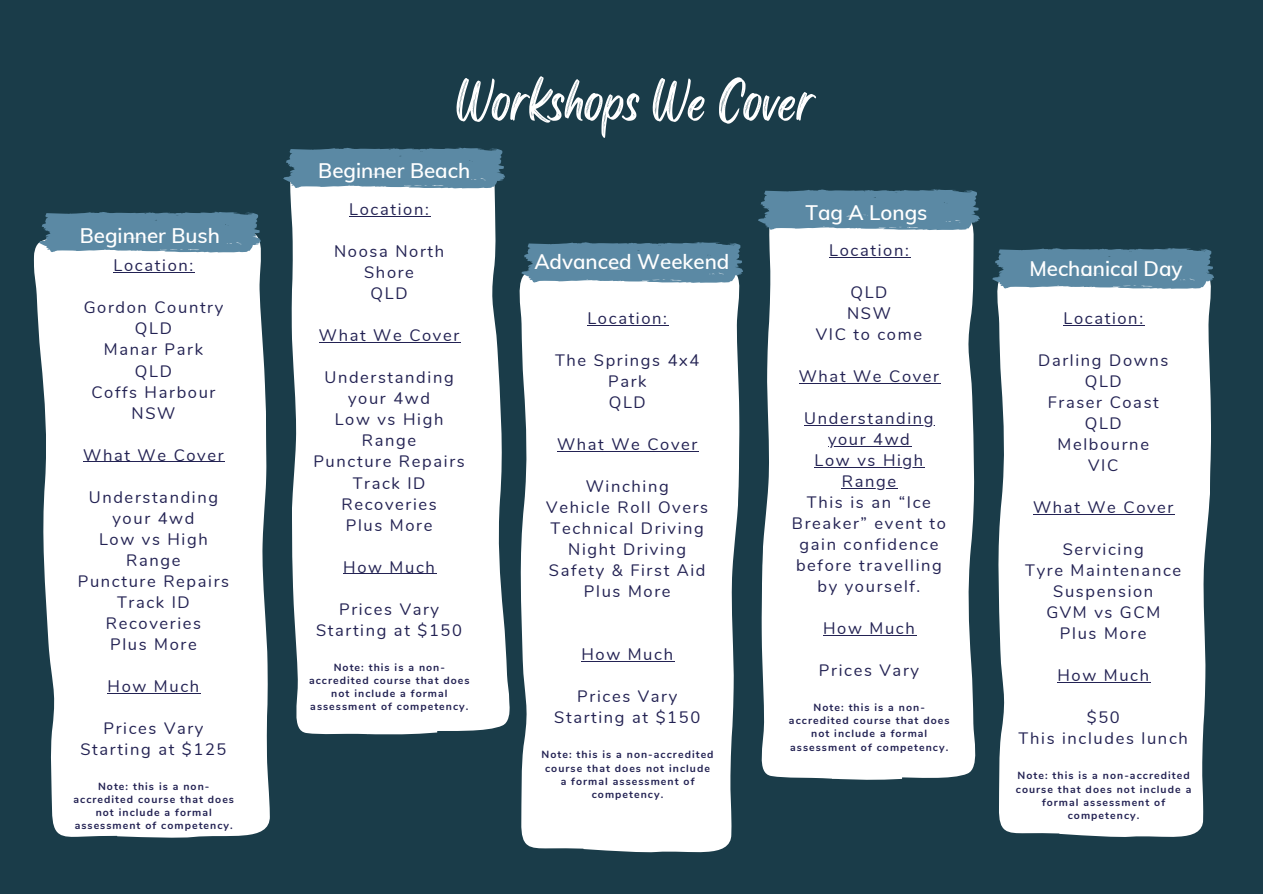
<style>
.page{position:relative;width:1263px;height:894px;background:#fff}
.page>*{position:absolute;margin:0;border:0;box-sizing:border-box;transform-origin:0 0}
.t1{font:52.95px "Black Bones";color:#fff}
.t2{font:600 20.55px "Muli";color:#fff}
.t3{font:16.5px/21px "Nunito";letter-spacing:.1em;color:#232253;text-align:center}
.t4{font:700 10.5px/13.2px "Nunito";letter-spacing:.1em;color:#232253;text-align:center}
</style>
<div class="page">
<div style="left:0;top:0;width:1263px;height:893px;background:#1a3c49"></div>
<svg style="left:997px;top:289px;width:62px;height:545px;fill:#fff"></svg>
<div style="left:1059px;top:289px;width:152px;height:548px;background:#fff"></div>
<svg style="left:33px;top:243px;width:78px;height:594px;fill:#fff"></svg>
<div style="left:111px;top:253px;width:159px;height:585px;background:#fff"></div>
<svg style="left:519px;top:281px;width:64px;height:568px;fill:#fff"></svg>
<div style="left:583px;top:283px;width:157px;height:570px;background:#fff"></div>
<svg style="left:437px;top:189px;width:73px;height:544px;fill:#fff"></svg>
<div style="left:290px;top:189px;width:147px;height:546px;background:#fff"></div>
<div style="left:913px;top:230px;width:62px;height:548px;background:#fff"></div>
<div style="left:761px;top:230px;width:152px;height:550px;background:#fff"></div>
<hr style="left:114px;top:272px;width:81px;height:1px;background:#232253">
<hr style="left:83px;top:461px;width:142px;height:1px;background:#232253">
<hr style="left:108px;top:692px;width:93px;height:1px;background:#232253">
<hr style="left:349px;top:216px;width:82px;height:1px;background:#232253">
<hr style="left:319px;top:342px;width:142px;height:1px;background:#232253">
<hr style="left:343px;top:573px;width:94px;height:1px;background:#232253">
<hr style="left:587px;top:325px;width:82px;height:1px;background:#232253">
<hr style="left:557px;top:451px;width:142px;height:1px;background:#232253">
<hr style="left:581px;top:661px;width:94px;height:1px;background:#232253">
<hr style="left:829px;top:256px;width:81px;height:1px;background:#232253">
<hr style="left:799px;top:382px;width:142px;height:1px;background:#232253">
<hr style="left:804px;top:424px;width:131px;height:1px;background:#232253">
<hr style="left:828px;top:445px;width:83px;height:1px;background:#232253">
<hr style="left:815px;top:466px;width:110px;height:1px;background:#232253">
<hr style="left:842px;top:487px;width:56px;height:1px;background:#232253">
<hr style="left:823px;top:634px;width:93px;height:1px;background:#232253">
<hr style="left:1063px;top:325px;width:82px;height:1px;background:#232253">
<hr style="left:1033px;top:514px;width:142px;height:1px;background:#232253">
<hr style="left:1057px;top:682px;width:94px;height:1px;background:#232253">
<svg style="left:992px;top:248px;width:222px;height:41px"></svg>
<svg style="left:758px;top:189px;width:221px;height:41px"></svg>
<svg style="left:521px;top:242px;width:222px;height:41px"></svg>
<svg style="left:283px;top:147px;width:222px;height:42px"></svg>
<svg style="left:39px;top:211px;width:222px;height:42px"></svg>
<h4 class="t2" style="left:80px;top:222px;width:142px">Beginner Bush</h4>
<h3 class="t3" style="left:114px;top:255px;width:81px">Location:</h3>
<p class="t3" style="left:84px;top:297px;width:141px">Gordon Country<br>QLD<br>Manar Park<br>QLD<br>Coffs Harbour<br>NSW</p>
<p class="t3" style="left:83px;top:444px;width:142px">What We Cover</p>
<h4 class="t3" style="left:78px;top:486px;width:153px">Understanding your 4wd<br>Low vs High<br>Range<br>Puncture Repairs<br>Track ID<br>Recoveries<br>Plus More</h4>
<h4 class="t3" style="left:108px;top:675px;width:93px">How Much</h4>
<h4 class="t3" style="left:80px;top:717px;width:147px">Prices Vary<br>Starting at $125</h4>
<h4 class="t4" style="left:73px;top:779px;width:162px">Note: this is a non&shy;accredited course that does not include a formal assessment of competency.</h4>
<h1 class="t1" style="left:456px;top:64px;width:360px">Workshops We Cover</h1>
<h4 class="t2" style="left:318px;top:157px;width:153px">Beginner Beach</h4>
<h4 class="t3" style="left:349px;top:199px;width:81px">Location:</h4>
<h4 class="t3" style="left:334px;top:241px;width:112px">Noosa North<br>Shore<br>QLD</h4>
<p class="t3" style="left:319px;top:325px;width:142px">What We Cover</p>
<p class="t3" style="left:313px;top:367px;width:153px">Understanding your 4wd<br>Low vs High<br>Range<br>Puncture Repairs<br>Track ID<br>Recoveries<br>Plus More</p>
<h3 class="t3" style="left:343px;top:556px;width:93px">How Much</h3>
<p class="t3" style="left:316px;top:598px;width:147px">Prices Vary<br>Starting at $150</p>
<p class="t4" style="left:309px;top:660px;width:162px">Note: this is a non&shy;accredited course that does not include a formal assessment of competency.</p>
<h4 class="t2" style="left:534px;top:248px;width:196px">Advanced Weekend</h4>
<h4 class="t3" style="left:587px;top:308px;width:81px">Location:</h4>
<h4 class="t3" style="left:555px;top:350px;width:146px">The Springs 4x4<br>Park<br>QLD</h4>
<h4 class="t3" style="left:557px;top:434px;width:142px">What We Cover</h4>
<h4 class="t3" style="left:546px;top:476px;width:163px">Winching<br>Vehicle Roll Overs<br>Technical Driving<br>Night Driving<br>Safety &amp; First Aid<br>Plus More</h4>
<h4 class="t3" style="left:581px;top:644px;width:93px">How Much</h4>
<h4 class="t3" style="left:554px;top:686px;width:147px">Prices Vary<br>Starting at $150</h4>
<p class="t4" style="left:541px;top:748px;width:174px">Note: this is a non-accredited course that does not include a formal assessment of competency.</p>
<h4 class="t2" style="left:805px;top:199px;width:124px">Tag A Longs</h4>
<p class="t3" style="left:829px;top:240px;width:81px">Location:</p>
<h3 class="t3" style="left:816px;top:282px;width:108px">QLD<br>NSW<br>VIC to come</h3>
<p class="t3" style="left:799px;top:366px;width:142px">What We Cover</p>
<p class="t3" style="left:804px;top:408px;width:131px">Understanding</p>
<h4 class="t3" style="left:828px;top:429px;width:83px">your 4wd</h4>
<h4 class="t3" style="left:815px;top:450px;width:110px">Low vs High</h4>
<h4 class="t3" style="left:792px;top:471px;width:156px">Range<br>This is an “Ice<br>Breaker” event to gain confidence before travelling by yourself.</h4>
<h4 class="t3" style="left:823px;top:618px;width:93px">How Much</h4>
<h4 class="t3" style="left:819px;top:660px;width:101px">Prices Vary</h4>
<h4 class="t4" style="left:814px;top:700px;width:113px">Note: this is a non-</h4>
<p class="t4" style="left:789px;top:714px;width:162px">accredited course that does not include a formal assessment of competency.</p>
<p class="t2" style="left:1029px;top:255px;width:155px">Mechanical Day</p>
<h4 class="t3" style="left:1063px;top:308px;width:81px">Location:</h4>
<h4 class="t3" style="left:1038px;top:350px;width:131px">Darling Downs<br>QLD<br>Fraser Coast<br>QLD<br>Melbourne<br>VIC</h4>
<p class="t3" style="left:1033px;top:497px;width:142px">What We Cover</p>
<p class="t3" style="left:1025px;top:539px;width:158px">Servicing<br>Tyre Maintenance<br>Suspension</p>
<h3 class="t3" style="left:1046px;top:602px;width:115px">GVM vs GCM</h3>
<p class="t3" style="left:1060px;top:623px;width:88px">Plus More</p>
<p class="t3" style="left:1057px;top:665px;width:93px">How Much</p>
<h4 class="t3" style="left:1019px;top:707px;width:171px">$50<br>This includes lunch</h4>
<h4 class="t4" style="left:1016px;top:769px;width:177px">Note: this is a non-accredited course that does not include a formal assessment of competency.</h4>
</div>
